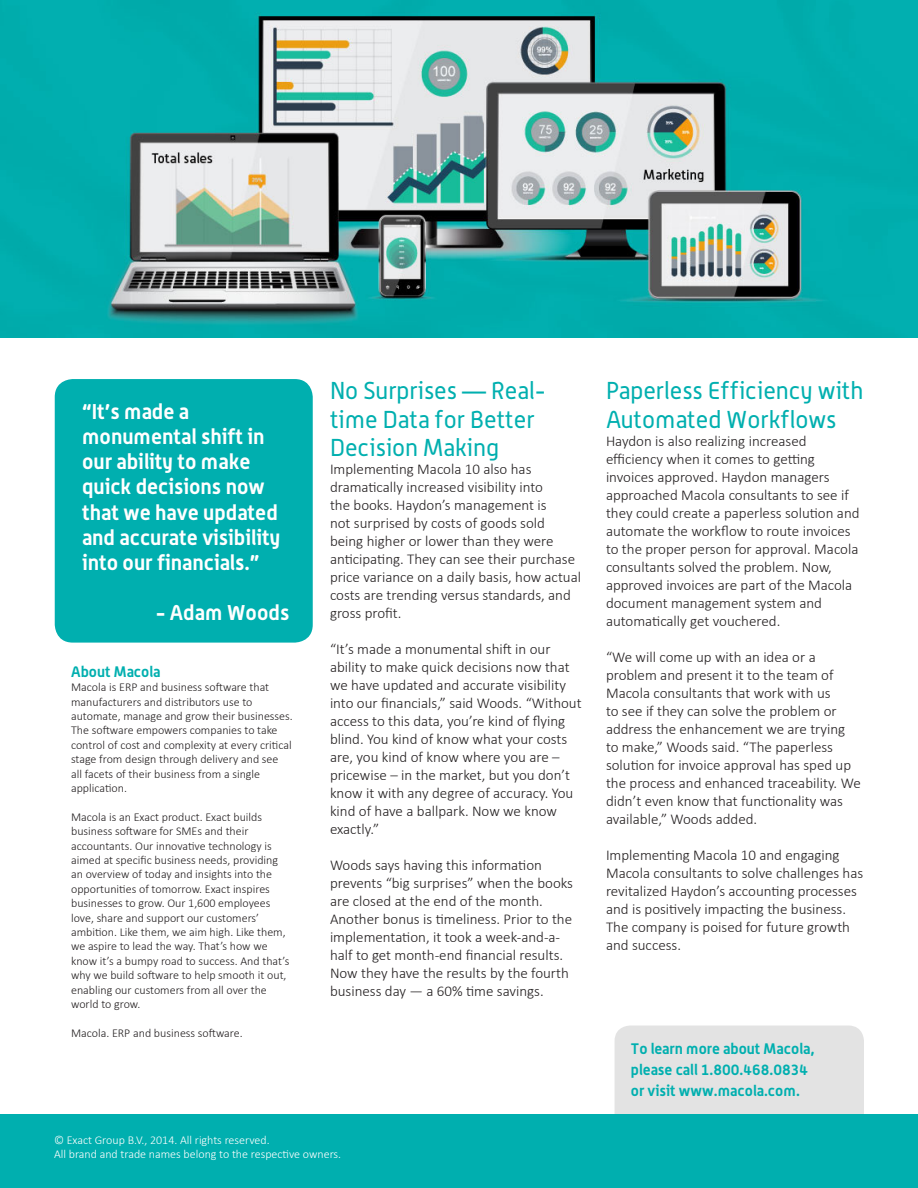
<style>
.page{position:relative;width:918px;height:1188px;background:#fff}
.page>*{position:absolute;margin:0;border:0;box-sizing:border-box;transform-origin:0 0}
.Heading_1{font:24px/28.5px "Alwyn OT";color:#00afaf}
.Callout_Text_-_white{font:700 21px/25.2px "Alwyn OT";color:#fff}
.Body_copy{font:300 15px/18px "Calibri";color:#231f20}
.Body_copy-2{font:700 15px/21px "Alwyn OT";color:#00afaf}
.Body_copy-3{font:300 12px/14.4px "Calibri";color:#231f20}
.t1{font:300 12px/14.4px "Calibri";color:#fff}
</style>
<div class="page">
<div style="left:615px;top:1026px;width:249px;height:107px;background:#e3e3e3;border-radius:16px"></div>
<div style="left:0;top:1114px;width:918px;height:74px;background:#00afaf"></div>
<div style="left:55px;top:379px;width:258px;height:264px;background:#00afaf;border-radius:18px"></div>
<img style="left:0;top:0;width:918px;height:337px">
<p class="Callout_Text_-_white" style="left:82px;top:398px;width:200px">“It’s made a monumental shift in our ability to make quick decisions now that we have updated and accurate visibility into our financials.”</p>
<p class="Callout_Text_-_white" style="left:156px;top:600px;width:135px">- Adam Woods</p>
<p class="Body_copy-2" style="left:71px;top:661px;width:91px">About Macola</p>
<p class="Body_copy-3" style="left:71px;top:680px;width:223px">Macola is ERP and business software that manufacturers and distributors use to automate, manage and grow their businesses.<br>The software empowers companies to take control of cost and complexity at every critical stage from design through delivery and see<br>all facets of their business from a single application.</p>
<p class="Body_copy-3" style="left:71px;top:809px;width:220px">Macola is an Exact product. Exact builds business software for SMEs and their accountants. Our innovative technology is aimed at specific business needs, providing an overview of today and insights into the opportunities of tomorrow. Exact inspires businesses to grow. Our 1,600 employees love, share and support our customers’ ambition. Like them, we aim high. Like them, we aspire to lead the way. That’s how we know it’s a bumpy road to success. And that’s why we build software to help smooth it out, enabling our customers from all over the world to grow.</p>
<p class="Body_copy-3" style="left:71px;top:1025px;width:173px">Macola. ERP and business software.</p>
<p class="Heading_1" style="left:330px;top:376px;width:217px">No Surprises — Real&shy;time Data for Better<br>Decision Making</p>
<p class="Body_copy" style="left:330px;top:459px;width:253px">Implementing Macola 10 also has dramatically increased visibility into<br>the books. Haydon’s management is<br>not surprised by costs of goods sold being higher or lower than they were anticipating. They can see their purchase price variance on a daily basis, how actual costs are trending versus standards, and gross profit.</p>
<p class="Body_copy" style="left:330px;top:639px;width:253px">“It’s made a monumental shift in our ability to make quick decisions now that we have updated and accurate visibility into our financials,” said Woods. “Without access to this data, you’re kind of flying blind. You kind of know what your costs are, you kind of know where you are – pricewise – in the market, but you don’t know it with any degree of accuracy. You kind of have a ballpark. Now we know exactly.”</p>
<p class="Body_copy" style="left:330px;top:855px;width:245px">Woods says having this information prevents “big surprises” when the books are closed at the end of the month.<br>Another bonus is timeliness. Prior to the implementation, it took a week-and-a&shy;half to get month-end financial results.<br>Now they have the results by the fourth business day — a 60% time savings.</p>
<p class="t1" style="left:54px;top:1132px;width:289px">© Exact Group B.V., 2014. All rights reserved.<br>All brand and trade names belong to the respective owners.</p>
<p class="Heading_1" style="left:606px;top:376px;width:259px">Paperless Efficiency with<br>Automated Workflows</p>
<p class="Body_copy" style="left:606px;top:431px;width:255px">Haydon is also realizing increased efficiency when it comes to getting invoices approved. Haydon managers approached Macola consultants to see if they could create a paperless solution and automate the workflow to route invoices to the proper person for approval. Macola consultants solved the problem. Now, approved invoices are part of the Macola document management system and automatically get vouchered.</p>
<p class="Body_copy" style="left:606px;top:647px;width:256px">“We will come up with an idea or a problem and present it to the team of Macola consultants that work with us<br>to see if they can solve the problem or address the enhancement we are trying to make,” Woods said. “The paperless solution for invoice approval has sped up the process and enhanced traceability. We didn’t even know that functionality was available,” Woods added.</p>
<p class="Body_copy" style="left:606px;top:845px;width:259px">Implementing Macola 10 and engaging Macola consultants to solve challenges has revitalized Haydon’s accounting processes and is positively impacting the business.<br>The company is poised for future growth and success.</p>
<p class="Body_copy-2" style="left:631px;top:1038px;width:185px">To learn more about Macola, please call 1.800.468.0834 or visit www.macola.com.</p>
</div>
